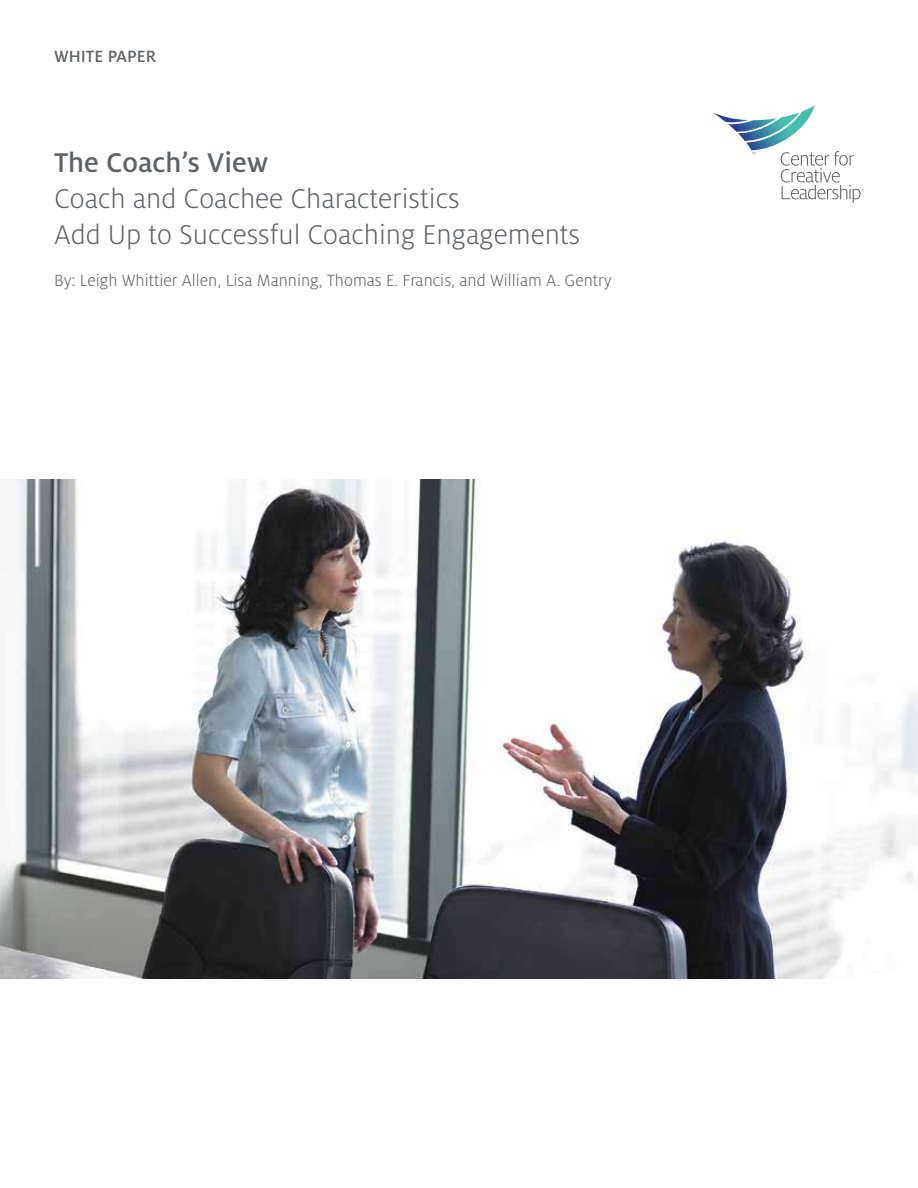
<style>
.page{position:relative;width:918px;height:1188px;background:#fff}
.page>*{position:absolute;margin:0;border:0;box-sizing:border-box;transform-origin:0 0}
.t1{font:300 30px/36px "Milo Pro";color:#5e6367}
.t2{font:500 30px "Milo Pro";color:#5e6367}
.t3{font:300 18px "Milo Pro";color:#5e6367}
.t4{font:500 18px "Milo Pro";color:#5e6367}
</style>
<div class="page">
<svg style="left:713px;top:105px;width:151px;height:98px"></svg>
<img style="left:0;top:479px;width:918px;height:500px">
<p class="t4" style="left:54px;top:46px;width:104px">WHITE PAPER</p>
<h1 class="t2" style="left:54px;top:146px;width:216px">The Coach’s View</h1>
<h1 class="t1" style="left:54px;top:180px;width:528px">Coach and Coachee Characteristics<br>Add Up to Successful Coaching Engagements</h1>
<p class="t3" style="left:54px;top:270px;width:559px">By: Leigh Whittier Allen, Lisa Manning, Thomas E. Francis, and William A. Gentry</p>
</div>
